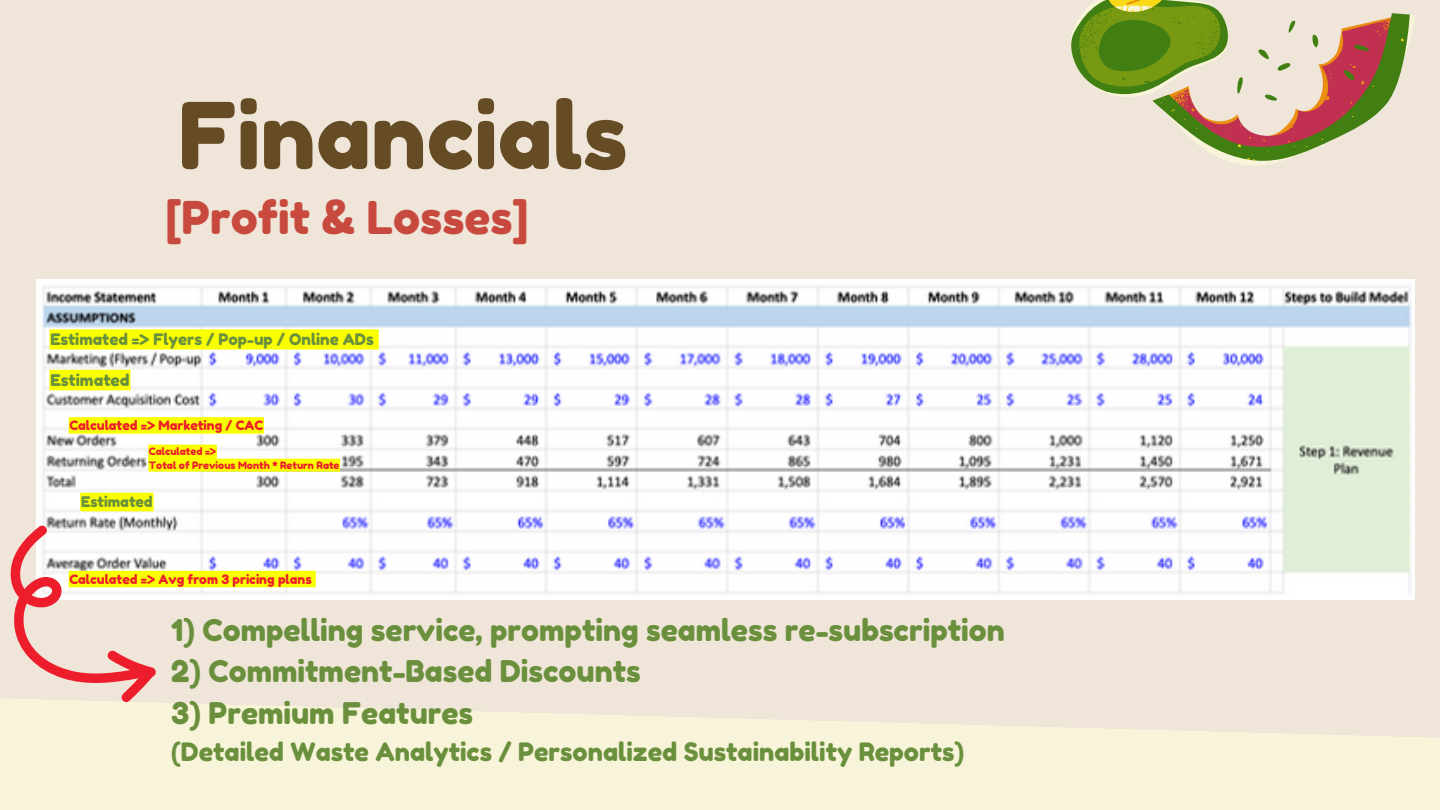
<style>
.page{position:relative;width:1440px;height:810px;background:#efe5d8}
.page>*{position:absolute;margin:0;border:0;box-sizing:border-box;transform-origin:0 0}
.t1{font:92px "Fredoka One";color:#664c25}
.t2{font:45.2px "Fredoka One";color:#c84a3e}
.t3{font:29.9px "Fredoka One";color:#6a903d}
.t4{font:25.3px "Fredoka One";color:#6a903d}
.t5{font:16.2px "Fredoka One";color:#6a903d}
.t6{font:15.8px "Fredoka One";color:#6a903d}
.t7{font:14.7px "Fredoka One";color:#6a903d}
.t8{font:13px "Fredoka One";color:#ed1d2b}
.t9{font:10.2px/14px "Fredoka One";color:#ed1d2b}
</style>
<div class="page">
<svg style="left:0;top:703px;width:1440px;height:107px;fill:#f8f4d9"></svg>
<svg style="left:1198px;top:13px;width:217px;height:152px"></svg>
<svg style="left:1071px;top:0;width:303px;height:144px"></svg>
<img style="left:37px;top:280px;width:1377px;height:320px">
<svg style="left:0;top:523px;width:171px;height:208px"></svg>
<div style="left:50px;top:329px;width:329px;height:21px;background:#faff00"></div>
<div style="left:49px;top:370px;width:81px;height:20px;background:#faff00"></div>
<div style="left:69px;top:417px;width:195px;height:17px;background:#faff00"></div>
<div style="left:80px;top:493px;width:74px;height:18px;background:#faff00"></div>
<svg style="left:148px;top:445px;width:192px;height:27px"></svg>
<div style="left:69px;top:571px;width:247px;height:16px;background:#faff00"></div>
<h1 class="t1" style="left:178px;top:80px;width:451px">Financials</h1>
<h2 class="t2" style="left:166px;top:190px;width:364px">[Profit &amp; Losses]</h2>
<p class="t6" style="left:50px;top:330px;width:325px">Estimated =&gt; Flyers / Pop-up / Online ADs</p>
<p class="t5" style="left:50px;top:370px;width:81px">Estimated</p>
<p class="t8" style="left:69px;top:417px;width:195px">Calculated =&gt; Marketing / CAC</p>
<p class="t9" style="left:149px;top:444px;width:192px">Calculated =&gt;<br>Total of Previous Month * Return Rate</p>
<p class="t7" style="left:81px;top:493px;width:73px">Estimated</p>
<p class="t8" style="left:69px;top:571px;width:244px">Calculated =&gt; Avg from 3 pricing plans</p>
<p class="t3" style="left:171px;top:612px;width:835px">1) Compelling service, prompting seamless re-subscription</p>
<p class="t3" style="left:171px;top:653px;width:471px">2) Commitment-Based Discounts</p>
<p class="t3" style="left:171px;top:695px;width:303px">3) Premium Features</p>
<p class="t4" style="left:171px;top:736px;width:794px">(Detailed Waste Analytics / Personalized Sustainability Reports)</p>
</div>
